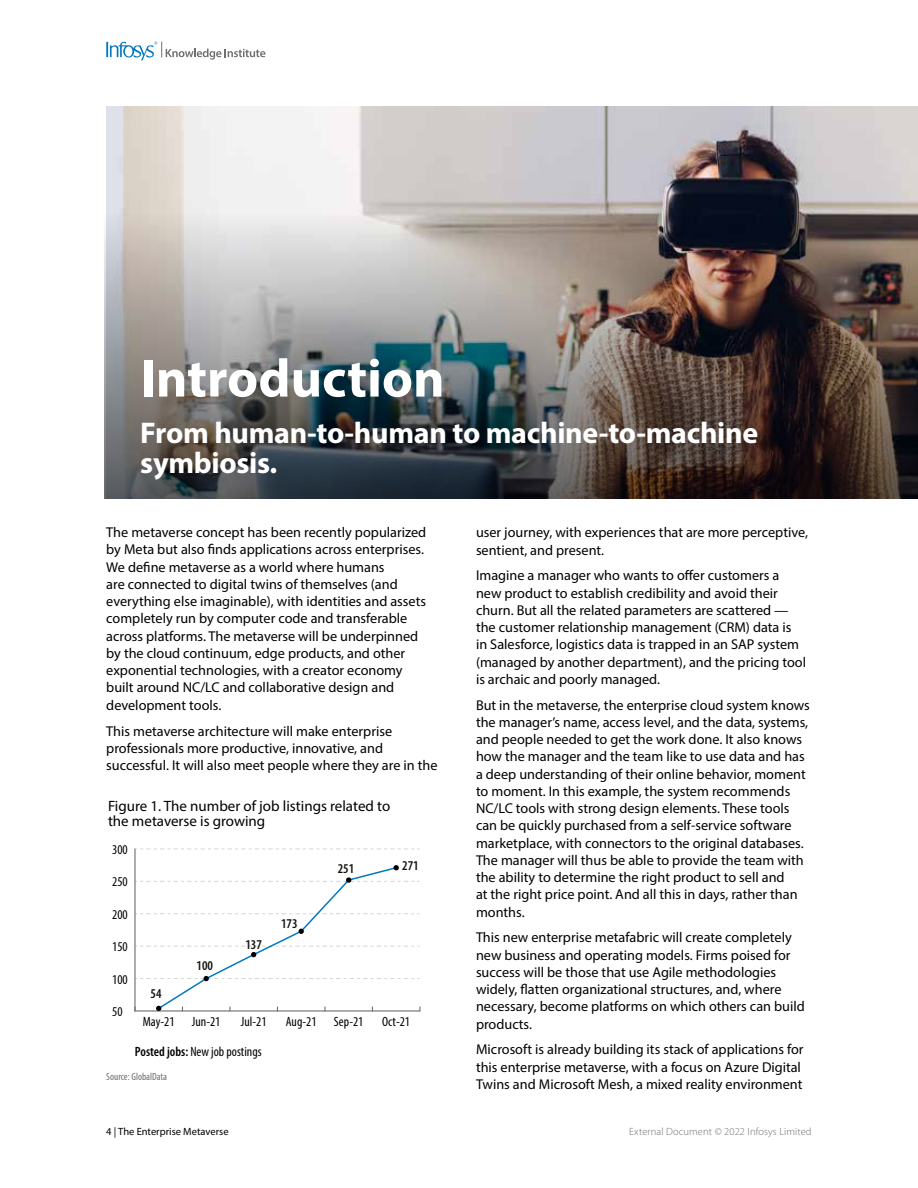
<style>
.page{position:relative;width:918px;height:1188px;background:#fff}
.page>*{position:absolute;margin:0;border:0;box-sizing:border-box;transform-origin:0 0}
.t1{font:700 54px "Myriad Pro";color:#fff}
.t2{font:700 30px/30px "Myriad Pro";letter-spacing:-.01em;color:#fff}
.t3{font:15px/15px "Myriad Pro";color:#000}
.t4{font:14.25px/17.2px "Myriad Pro";color:#000}
.t5{font:condensed 13.5px "Myriad Pro";color:#000}
.t6{font:600 condensed 13.5px "Myriad Pro";color:#13110c}
.t7{font:300 10.5px "Myriad Pro";letter-spacing:.01em;color:#706f6f}
.t8{font:10.5px "Myriad Pro";color:#000}
.t9{font:condensed 10.5px "Myriad Pro";color:#706f6f}
.s1{font-weight:600}
</style>
<div class="page">
<svg style="left:106px;top:41px;width:159px;height:19px"></svg>
<img style="left:106px;top:106px;width:812px;height:108px">
<img style="left:105px;top:214px;width:813px;height:285px">
<svg style="left:136px;top:849px;width:284px;height:1px"></svg>
<hr style="left:135px;top:1010px;width:285px;height:2px;background:#706f6f">
<hr style="left:134px;top:849px;width:2px;height:162px;background:#706f6f">
<svg style="left:134px;top:865px;width:287px;height:146px"></svg>
<h1 class="t1" style="left:140px;top:343px;width:306px">Introduction</h1>
<h2 class="t2" style="left:140px;top:416px;width:620px">From human-to-human to machine-to-machine symbiosis.</h2>
<p class="t4" style="left:106px;top:524px;width:322px">The metaverse concept has been recently popularized by Meta but also finds applications across enterprises.<br>We define metaverse as a world where humans<br>are connected to digital twins of themselves (and everything else imaginable), with identities and assets completely run by computer code and transferable across platforms. The metaverse will be underpinned by the cloud continuum, edge products, and other exponential technologies, with a creator economy built around NC/LC and collaborative design and development tools.</p>
<p class="t4" style="left:106px;top:722px;width:333px">This metaverse architecture will make enterprise professionals more productive, innovative, and successful. It will also meet people where they are in the</p>
<p class="t3" style="left:108px;top:798px;width:284px">Figure 1. The number of job listings related to the metaverse is growing</p>
<p class="t5" style="left:112px;top:841px;width:17px">300</p>
<p class="t5" style="left:112px;top:874px;width:17px">250</p>
<p class="t6" style="left:338px;top:861px;width:18px">251</p>
<p class="t6" style="left:402px;top:859px;width:18px">271</p>
<p class="t5" style="left:112px;top:906px;width:17px">200</p>
<p class="t5" style="left:112px;top:939px;width:17px">150</p>
<p class="t5" style="left:112px;top:971px;width:17px">100</p>
<p class="t5" style="left:112px;top:1003px;width:12px">50</p>
<p class="t6" style="left:151px;top:986px;width:13px">54</p>
<p class="t6" style="left:197px;top:958px;width:18px">100</p>
<p class="t6" style="left:245px;top:937px;width:18px">137</p>
<p class="t6" style="left:281px;top:916px;width:18px">173</p>
<p class="t5" style="left:143px;top:1014px;width:33px">May-21</p>
<p class="t5" style="left:192px;top:1014px;width:30px">Jun-21</p>
<p class="t5" style="left:241px;top:1014px;width:27px">Jul-21</p>
<p class="t5" style="left:286px;top:1014px;width:32px">Aug-21</p>
<p class="t5" style="left:334px;top:1014px;width:31px">Sep-21</p>
<p class="t5" style="left:382px;top:1014px;width:30px">Oct-21</p>
<p class="t5" style="left:135px;top:1043px;width:128px"><span class="s1">Posted jobs:</span> New job postings</p>
<p class="t9" style="left:106px;top:1071px;width:62px">Source: GlobalData</p>
<p class="t4" style="left:476px;top:524px;width:334px">user journey, with experiences that are more perceptive, sentient, and present.</p>
<p class="t4" style="left:476px;top:567px;width:332px">Imagine a manager who wants to offer customers a new product to establish credibility and avoid their churn. But all the related parameters are scattered — the customer relationship management (CRM) data is in Salesforce, logistics data is trapped in an SAP system (managed by another department), and the pricing tool is archaic and poorly managed.</p>
<p class="t4" style="left:476px;top:696px;width:335px">But in the metaverse, the enterprise cloud system knows the manager’s name, access level, and the data, systems, and people needed to get the work done. It also knows how the manager and the team like to use data and has a deep understanding of their online behavior, moment to moment. In this example, the system recommends NC/LC tools with strong design elements. These tools can be quickly purchased from a self-service software marketplace, with connectors to the original databases.<br>The manager will thus be able to provide the team with the ability to determine the right product to sell and<br>at the right price point. And all this in days, rather than months.</p>
<p class="t4" style="left:476px;top:929px;width:330px">This new enterprise metafabric will create completely new business and operating models. Firms poised for success will be those that use Agile methodologies widely, flatten organizational structures, and, where necessary, become platforms on which others can build products.</p>
<p class="t4" style="left:476px;top:1041px;width:329px">Microsoft is already building its stack of applications for this enterprise metaverse, with a focus on Azure Digital<br>Twins and Microsoft Mesh, a mixed reality environment</p>
<p class="t8" style="left:106px;top:1125px;width:124px">4 | The Enterprise Metaverse</p>
<p class="t7" style="left:629px;top:1126px;width:184px">External Document © 2022 Infosys Limited</p>
</div>
